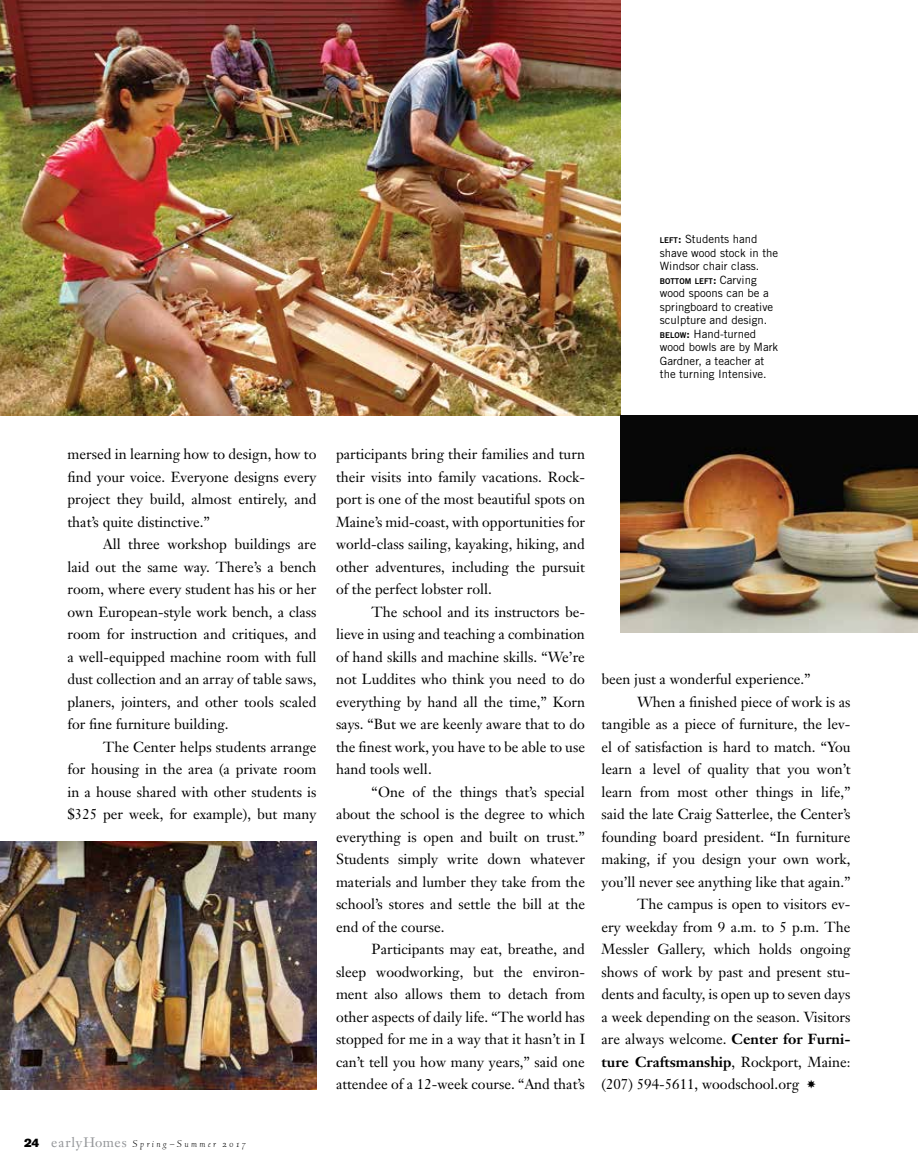
<style>
.page{position:relative;width:918px;height:1175px;background:#fff}
.page>*{position:absolute;margin:0;border:0;box-sizing:border-box;transform-origin:0 0}
.t1{font:14.4px/22.5px "Janson Text";color:#000;text-align:justify}
.t2{font:700 14.4px "Janson Text";color:#000}
.t3{font:11.4px/13.5px "Trade Gothic";color:#000}
.t4{font:10.5px "Gimbel Italic XT";letter-spacing:.25em;color:#000}
.t5{font:7.95px "Trade Gothic Bold Two";color:#000}
.s1{font-family:"Trade Gothic Bold Two";font-size:7.95px}
.s2{font-family:"Trade Gothic Bold Two"}
.s3{font-size:11.4px}
.s4{font-family:"Trade Gothic";font-size:11.4px}
.s5{font-family:"Akzidenz Grotesk BE Super";font-size:12px}
.s6{font-family:"Janson Text";font-size:13.5px;color:#939598}
.s7{font-weight:700}
.s8{font-weight:400}
</style>
<div class="page">
<img style="left:0;top:0;width:621px;height:415px">
<img style="left:621px;top:415px;width:297px;height:217px">
<img style="left:0;top:842px;width:316px;height:247px">
<p class="t3" style="left:660px;top:232px;width:120px"><span class="s1">LEFT</span><span class="s2">:</span> Students hand shave wood stock in the<br>Windsor chair class.</p>
<p class="t5" style="left:660px;top:276px;width:98px">BOTTOM LEFT<span class="s3">:</span> <span class="s4">Carving</span></p>
<p class="t3" style="left:660px;top:286px;width:120px">wood spoons can be a springboard to creative sculpture and design.<br><span class="s1">BELOW</span><span class="s2">:</span> Hand-turned wood bowls are by Mark<br>Gardner, a teacher at the turning Intensive.</p>
<p class="t1" style="left:68px;top:443px;width:251px">mersed in learning how to design, how to find your voice. Everyone designs every project they build, almost entirely, and that’s quite distinctive.”</p>
<p class="t1" style="left:68px;top:533px;width:251px;text-indent:36px">All three workshop buildings are laid out the same way. There’s a bench room, where every student has his or her own European-style work bench, a class room for instruction and critiques, and a well-equipped machine room with full dust collection and an array of table saws, planers, jointers, and other tools scaled for fine furniture building.</p>
<p class="t1" style="left:68px;top:735px;width:251px;text-indent:36px">The Center helps students arrange for housing in the area (a private room in a house shared with other students is $325 per week, for example), but many</p>
<p class="t4" style="left:24px;top:1138px;width:223px"><span class="s5">24</span> <span class="s6">earlyHomes</span> Spring–Summer 2017</p>
<p class="t1" style="left:336px;top:443px;width:251px">participants bring their families and turn their visits into family vacations. Rock&shy;port is one of the most beautiful spots on Maine’s mid-coast, with opportunities for world-class sailing, kayaking, hiking, and other adventures, including the pursuit of the perfect lobster roll.</p>
<p class="t1" style="left:336px;top:600px;width:251px;text-indent:36px">The school and its instructors be&shy;lieve in using and teaching a combination of hand skills and machine skills. “We’re not Luddites who think you need to do everything by hand all the time,” Korn says. “But we are keenly aware that to do the finest work, you have to be able to use hand tools well.</p>
<p class="t1" style="left:336px;top:780px;width:251px;text-indent:36px">“One of the things that’s special about the school is the degree to which everything is open and built on trust.” Students simply write down whatever materials and lumber they take from the school’s stores and settle the bill at the end of the course.</p>
<p class="t1" style="left:336px;top:938px;width:251px;text-indent:36px">Participants may eat, breathe, and sleep woodworking, but the environ&shy;ment also allows them to detach from other aspects of daily life. “The world has stopped for me in a way that it hasn’t in I can’t tell you how many years,” said one attendee of a 12-week course. “And that’s</p>
<p class="t1" style="left:601px;top:668px;width:211px">been just a wonderful experience.”</p>
<p class="t1" style="left:637px;top:690px;width:215px">When a finished piece of work is as</p>
<p class="t1" style="left:601px;top:713px;width:251px">tangible as a piece of furniture, the lev-</p>
<p class="t1" style="left:602px;top:735px;width:251px">el of satisfaction is hard to match. “You</p>
<p class="t1" style="left:602px;top:758px;width:251px">learn a level of quality that you won’t</p>
<p class="t1" style="left:602px;top:780px;width:250px">learn from most other things in life,”</p>
<p class="t1" style="left:602px;top:803px;width:251px">said the late Craig Satterlee, the Center’s</p>
<p class="t1" style="left:602px;top:825px;width:250px">founding board president. “In furniture</p>
<p class="t1" style="left:602px;top:848px;width:251px">making, if you design your own work,</p>
<p class="t1" style="left:602px;top:870px;width:251px">you’ll never see anything like that again.”</p>
<p class="t1" style="left:637px;top:893px;width:215px">The campus is open to visitors ev-</p>
<p class="t1" style="left:602px;top:915px;width:250px">ery weekday from 9 a.m. to 5 p.m. The</p>
<p class="t1" style="left:602px;top:938px;width:250px">Messler Gallery, which holds ongoing</p>
<p class="t1" style="left:602px;top:960px;width:251px">shows of work by past and present stu-</p>
<p class="t1" style="left:602px;top:983px;width:251px">dents and faculty, is open up to seven days</p>
<p class="t1" style="left:602px;top:1005px;width:251px">a week depending on the season. Visitors</p>
<p class="t1" style="left:602px;top:1028px;width:251px">are always welcome. <span class="s7">Center for Furni-</span></p>
<p class="t2" style="left:602px;top:1052px;width:251px">ture Craftsmanship<span class="s8">, Rockport, Maine:</span></p>
<p class="t1" style="left:602px;top:1073px;width:199px">(207) 594-5611, woodschool.org</p>
</div>
